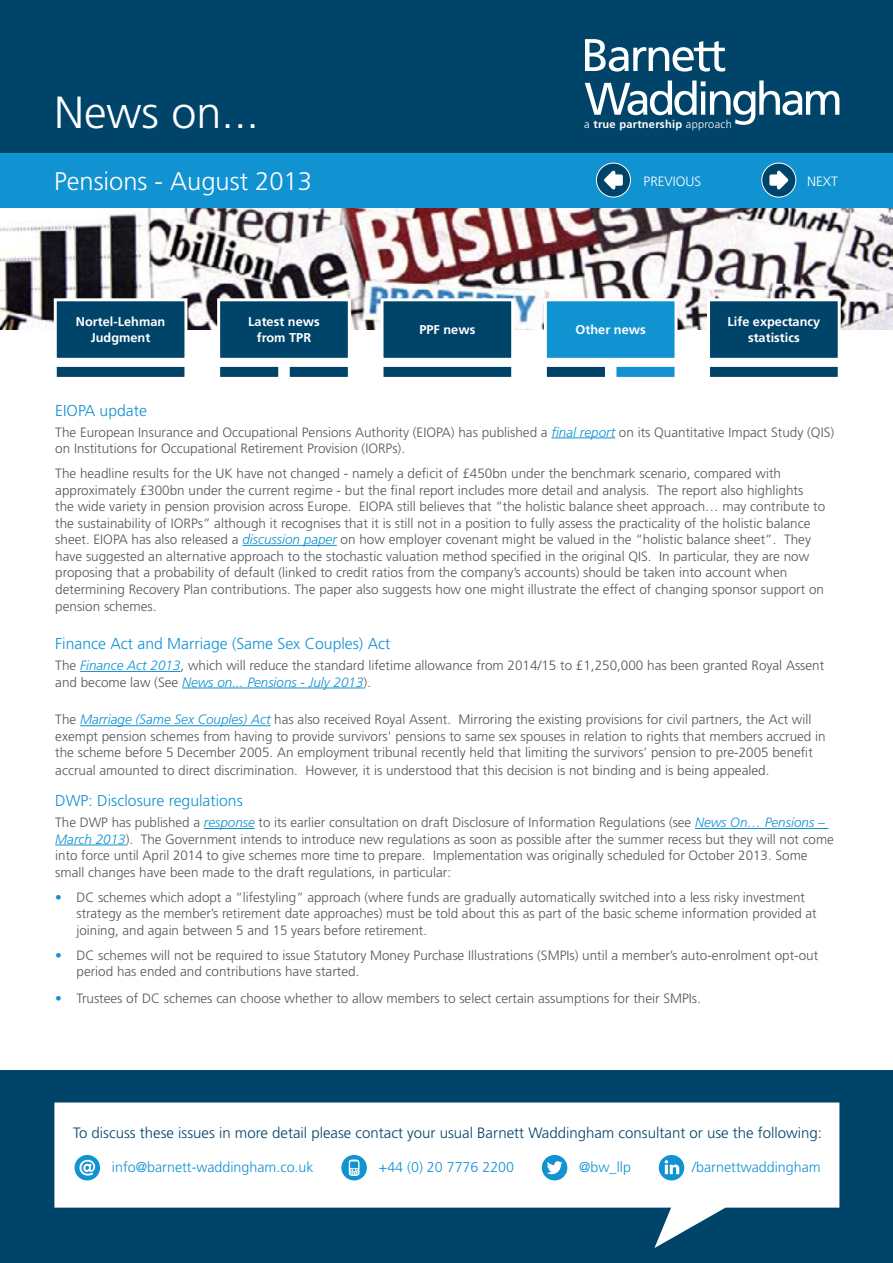
<style>
.page{position:relative;width:893px;height:1263px;background:#fff}
.page>*{position:absolute;margin:0;border:0;box-sizing:border-box;transform-origin:0 0}
.t1{font:300 45px "Frutiger LT Std";color:#fff}
.t2{font:300 25.5px "Frutiger LT Std";color:#fff}
.t3{font:300 15.75px "Frutiger LT Std";color:#1192d1}
.t4{font:300 15px "Frutiger LT Std";color:#00446a}
.t5{font:300 14.25px "Frutiger LT Std";color:#1192d1}
.t6{font:300 13.5px/16.5px "Frutiger LT Std";color:#55565a}
.t7{font:300 13.5px "Frutiger LT Std";color:#fff}
.t8{font:700 12.75px/15.8px "Frutiger LT Std";color:#fff;text-align:center}
.t9{font:700 11.1px "Frutiger LT Std";letter-spacing:.025em;color:#fff}
.s1{font-weight:300}
.s2{font-style:italic;color:#1192d1}
.s3{color:#1192d1}
</style>
<div class="page">
<hr style="left:551px;top:438px;width:64px;height:1px;background:#1192d1">
<hr style="left:242px;top:545px;width:95px;height:1px;background:#1192d1">
<hr style="left:80px;top:671px;width:101px;height:1px;background:#1192d1">
<hr style="left:182px;top:688px;width:182px;height:1px;background:#1192d1">
<hr style="left:80px;top:725px;width:191px;height:1px;background:#1192d1">
<hr style="left:204px;top:828px;width:51px;height:1px;background:#1192d1">
<hr style="left:695px;top:828px;width:134px;height:1px;background:#1192d1">
<hr style="left:55px;top:845px;width:71px;height:1px;background:#1192d1">
<div style="left:0;top:1070px;width:893px;height:193px;background:#00446a"></div>
<svg style="left:54px;top:1102px;width:785px;height:146px;fill:#fff"></svg>
<div style="left:75px;top:1155px;width:25px;height:25px;background:#1192d1;border-radius:50%"></div>
<svg style="left:79px;top:1160px;width:16px;height:15px"></svg>
<svg style="left:341px;top:1155px;width:26px;height:25px"></svg>
<svg style="left:349px;top:1159px;width:10px;height:17px"></svg>
<div style="left:542px;top:1155px;width:25px;height:25px;background:#1192d1;border-radius:50%"></div>
<svg style="left:547px;top:1161px;width:16px;height:13px"></svg>
<div style="left:659px;top:1155px;width:25px;height:25px;background:#1192d1;border-radius:50%"></div>
<svg style="left:665px;top:1160px;width:14px;height:14px"></svg>
<img style="left:0;top:207px;width:893px;height:123px">
<div style="left:0;top:0;width:893px;height:201px;background:#00446a"></div>
<div style="left:0;top:153px;width:893px;height:54px;background:#1192d1"></div>
<svg style="left:585px;top:39px;width:140px;height:33px"></svg>
<svg style="left:585px;top:80px;width:254px;height:45px"></svg>
<div style="left:55px;top:300px;width:131px;height:59px;background:#00446a"></div>
<div style="left:54px;top:298px;width:133px;height:63px;border:3px solid #fff"></div>
<div style="left:54px;top:364px;width:133px;height:16px;background:#00446a;border:3px solid #fff"></div>
<div style="left:380px;top:364px;width:134px;height:16px;background:#00446a;border:3px solid #fff"></div>
<div style="left:217px;top:364px;width:64px;height:16px;background:#00446a;border:3px solid #fff"></div>
<div style="left:544px;top:364px;width:64px;height:16px;background:#00446a;border:3px solid #fff"></div>
<div style="left:287px;top:364px;width:64px;height:16px;background:#00446a;border:3px solid #fff"></div>
<div style="left:613px;top:364px;width:65px;height:16px;background:#1192d1;border:3px solid #fff"></div>
<div style="left:707px;top:364px;width:134px;height:16px;background:#00446a;border:3px solid #fff"></div>
<div style="left:219px;top:300px;width:130px;height:59px;background:#00446a"></div>
<div style="left:217px;top:298px;width:134px;height:63px;border:3px solid #fff"></div>
<div style="left:382px;top:300px;width:131px;height:59px;background:#00446a"></div>
<div style="left:380px;top:298px;width:134px;height:63px;border:3px solid #fff"></div>
<div style="left:708px;top:300px;width:131px;height:59px;background:#00446a"></div>
<div style="left:707px;top:298px;width:134px;height:63px;border:3px solid #fff"></div>
<div style="left:545px;top:300px;width:131px;height:59px;background:#1192d1"></div>
<div style="left:544px;top:298px;width:134px;height:63px;border:3px solid #fff"></div>
<div style="left:762px;top:163px;width:34px;height:34px;background:#00446a;border-radius:50%"></div>
<div style="left:762px;top:163px;width:34px;height:34px;border:1px solid #fff;border-radius:50%"></div>
<svg style="left:769px;top:171px;width:19px;height:18px"></svg>
<div style="left:596px;top:163px;width:34px;height:34px;background:#00446a;border-radius:50%"></div>
<div style="left:596px;top:163px;width:35px;height:34px;border:1px solid #fff;border-radius:50%"></div>
<svg style="left:604px;top:171px;width:19px;height:18px"></svg>
<h1 class="t1" style="left:54px;top:87px;width:207px">News on...</h1>
<h2 class="t2" style="left:54px;top:166px;width:259px">Pensions - August 2013</h2>
<p class="t9" style="left:584px;top:117px;width:149px"><span class="s1">a</span> true partnership <span class="s1">approach</span></p>
<p class="t7" style="left:644px;top:173px;width:37px">previous</p>
<p class="t7" style="left:807px;top:173px;width:32px">NEXT</p>
<p class="t8" style="left:76px;top:314px;width:91px">Nortel-Lehman<br>Judgment</p>
<p class="t8" style="left:248px;top:314px;width:73px">Latest news from TPR</p>
<p class="t8" style="left:419px;top:322px;width:57px">PPF news</p>
<p class="t8" style="left:727px;top:314px;width:94px">Life expectancy statistics</p>
<p class="t8" style="left:576px;top:322px;width:72px">Other news</p>
<p class="t3" style="left:55px;top:401px;width:93px">EIOPA update</p>
<p class="t6" style="left:55px;top:424px;width:780px">The European Insurance and Occupational Pensions Authority (EIOPA) has published a <span class="s2">final report</span> on its Quantitative Impact Study (QIS) on Institutions for Occupational Retirement Provision (IORPs).</p>
<p class="t6" style="left:55px;top:465px;width:771px">The headline results for the UK have not changed - namely a deficit of £450bn under the benchmark scenario, compared with approximately £300bn under the current regime - but the final report includes more detail and analysis. The report also highlights the wide variety in pension provision across Europe. EIOPA still believes that “the holistic balance sheet approach… may contribute to the sustainability of IORPs” although it recognises that it is still not in a position to fully assess the practicality of the holistic balance sheet. EIOPA has also released a <span class="s2">discussion paper</span> on how employer covenant might be valued in the “holistic balance sheet”. They have suggested an alternative approach to the stochastic valuation method specified in the original QIS. In particular, they are now proposing that a probability of default (linked to credit ratios from the company’s accounts) should be taken into account when determining Recovery Plan contributions. The paper also suggests how one might illustrate the effect of changing sponsor support on pension schemes.</p>
<p class="t3" style="left:55px;top:635px;width:337px">Finance Act and Marriage (Same Sex Couples) Act</p>
<p class="t6" style="left:55px;top:657px;width:770px">The <span class="s2">Finance Act 2013</span>, which will reduce the standard lifetime allowance from 2014/15 to £1,250,000 has been granted Royal Assent and become law (See <span class="s2">News on... Pensions - July 2013</span>).</p>
<p class="t6" style="left:55px;top:712px;width:772px">The <span class="s2">Marriage (Same Sex Couples) Act</span> has also received Royal Assent. Mirroring the existing provisions for civil partners, the Act will exempt pension schemes from having to provide survivors' pensions to same sex spouses in relation to rights that members accrued in the scheme before 5 December 2005. An employment tribunal recently held that limiting the survivors’ pension to pre-2005 benefit</p>
<p class="t6" style="left:55px;top:763px;width:716px">accrual amounted to direct discrimination. However, it is understood that this decision is not binding and is being appealed.</p>
<p class="t3" style="left:55px;top:792px;width:189px">DWP: Disclosure regulations</p>
<p class="t6" style="left:55px;top:814px;width:780px">The DWP has published a <span class="s2">response</span> to its earlier consultation on draft Disclosure of Information Regulations (see <span class="s2">News On… Pensions – March 2013</span>). The Government intends to introduce new regulations as soon as possible after the summer recess but they will not come into force until April 2014 to give schemes more time to prepare. Implementation was originally scheduled for October 2013. Some small changes have been made to the draft regulations, in particular:</p>
<p class="t6" style="left:77px;top:889px;width:742px;text-indent:-21px"><span class="s3">•</span> DC schemes which adopt a “lifestyling” approach (where funds are gradually automatically switched into a less risky investment strategy as the member’s retirement date approaches) must be told about this as part of the basic scheme information provided at joining, and again between 5 and 15 years before retirement.</p>
<p class="t6" style="left:77px;top:947px;width:743px;text-indent:-21px"><span class="s3">•</span> DC schemes will not be required to issue Statutory Money Purchase Illustrations (SMPIs) until a member’s auto-enrolment opt-out period has ended and contributions have started.</p>
<p class="t6" style="left:55px;top:990px;width:647px"><span class="s3">•</span> Trustees of DC schemes can choose whether to allow members to select certain assumptions for their SMPIs.</p>
<p class="t4" style="left:73px;top:1124px;width:750px">To discuss these issues in more detail please contact your usual Barnett Waddingham consultant or use the following:</p>
<p class="t5" style="left:112px;top:1159px;width:203px">info@barnett-waddingham.co.uk</p>
<p class="t5" style="left:379px;top:1159px;width:137px">+44 (0) 20 7776 2200</p>
<p class="t5" style="left:579px;top:1159px;width:53px">@bw_llp</p>
<p class="t5" style="left:692px;top:1159px;width:130px">/barnettwaddingham</p>
</div>
